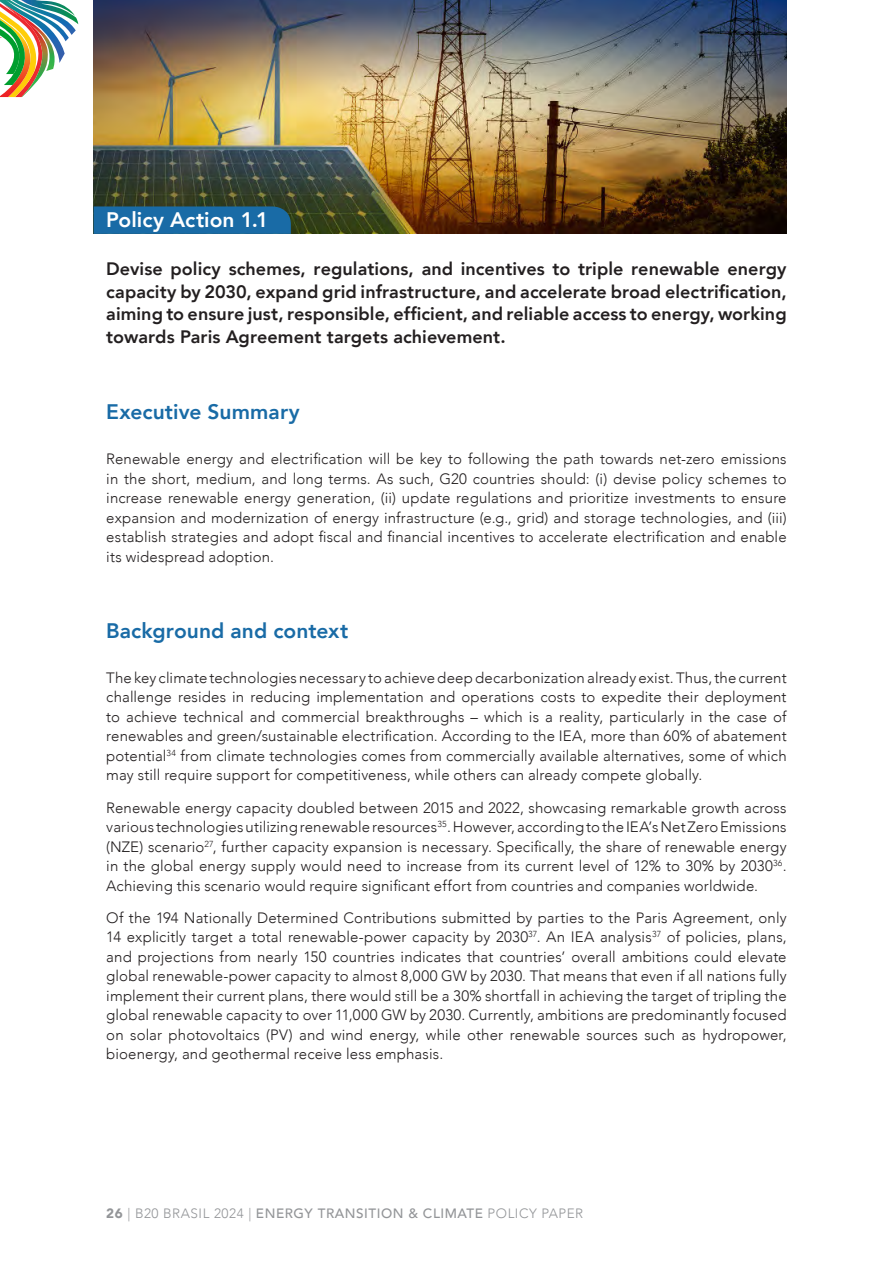
<style>
.page{position:relative;width:893px;height:1263px;background:#fff}
.page>*{position:absolute;margin:0;border:0;box-sizing:border-box;transform-origin:0 0}
.t1{font:800 21px "Avenir";letter-spacing:.005em;color:#196ba6}
.t2{font:800 21px "Avenir";color:#fff}
.t3{font:800 18px/22.5px "Avenir";letter-spacing:.005em;color:#231f20;text-align:justify}
.t4{font:300 15px/19.5px "Avenir";letter-spacing:.01em;color:#231f20;text-align:justify}
.t5{font:300 13.5px "Avenir";letter-spacing:.04em;color:#939598}
.s1{font-weight:900}
.s2{font-weight:500}
</style>
<div class="page">
<img style="left:94px;top:0;width:693px;height:234px">
<svg style="left:94px;top:206px;width:197px;height:28px;background:#1969a1"></svg>
<img style="left:69px;top:24px;width:7px;height:11px">
<img style="left:56px;top:24px;width:13px;height:39px">
<img style="left:54px;top:24px;width:2px;height:41px">
<img style="left:0;top:0;width:54px;height:97px">
<img style="left:4px;top:0;width:74px;height:24px">
<h1 class="t2" style="left:106px;top:204px;width:164px">Policy Action 1.1</h1>
<p class="t3" style="left:106px;top:258px;width:682px">Devise policy schemes, regulations, and incentives to triple renewable energy capacity by 2030, expand grid infrastructure, and accelerate broad electrification, aiming to ensure just, responsible, efficient, and reliable access to energy, working towards Paris Agreement targets achievement.</p>
<h1 class="t1" style="left:106px;top:395px;width:195px">Executive Summary</h1>
<p class="t4" style="left:106px;top:449px;width:682px">Renewable energy and electrification will be key to following the path towards net-zero emissions in the short, medium, and long terms. As such, G20 countries should: (i) devise policy schemes to increase renewable energy generation, (ii) update regulations and prioritize investments to ensure expansion and modernization of energy infrastructure (e.g., grid) and storage technologies, and (iii) establish strategies and adopt fiscal and financial incentives to accelerate electrification and enable its widespread adoption.</p>
<h1 class="t1" style="left:106px;top:614px;width:243px">Background and context</h1>
<p class="t4" style="left:106px;top:668px;width:682px">The key climate technologies necessary to achieve deep decarbonization already exist. Thus, the current challenge resides in reducing implementation and operations costs to expedite their deployment to achieve technical and commercial breakthroughs – which is a reality, particularly in the case of renewables and green/sustainable electrification. According to the IEA, more than 60% of abatement potential<sup>34</sup> from climate technologies comes from commercially available alternatives, some of which may still require support for competitiveness, while others can already compete globally.</p>
<p class="t4" style="left:106px;top:798px;width:682px">Renewable energy capacity doubled between 2015 and 2022, showcasing remarkable growth across various technologies utilizing renewable resources<sup>35</sup>. However, according to the IEA’s Net Zero Emissions (NZE) scenario<sup>27</sup>, further capacity expansion is necessary. Specifically, the share of renewable energy in the global energy supply would need to increase from its current level of 12% to 30% by 2030<sup>36</sup>.<br>Achieving this scenario would require significant effort from countries and companies worldwide.</p>
<p class="t4" style="left:106px;top:908px;width:682px">Of the 194 Nationally Determined Contributions submitted by parties to the Paris Agreement, only 14 explicitly target a total renewable-power capacity by 2030<sup>37</sup>. An IEA analysis<sup>37</sup> of policies, plans, and projections from nearly 150 countries indicates that countries’ overall ambitions could elevate global renewable-power capacity to almost 8,000 GW by 2030. That means that even if all nations fully implement their current plans, there would still be a 30% shortfall in achieving the target of tripling the global renewable capacity to over 11,000 GW by 2030. Currently, ambitions are predominantly focused on solar photovoltaics (PV) and wind energy, while other renewable sources such as hydropower, bioenergy, and geothermal receive less emphasis.</p>
<p class="t5" style="left:106px;top:1205px;width:478px"><span class="s1">26</span> | B20 BRASIL 2024 | <span class="s2">ENERGY TRANSITION &amp; CLIMATE</span> POLICY PAPER</p>
</div>
